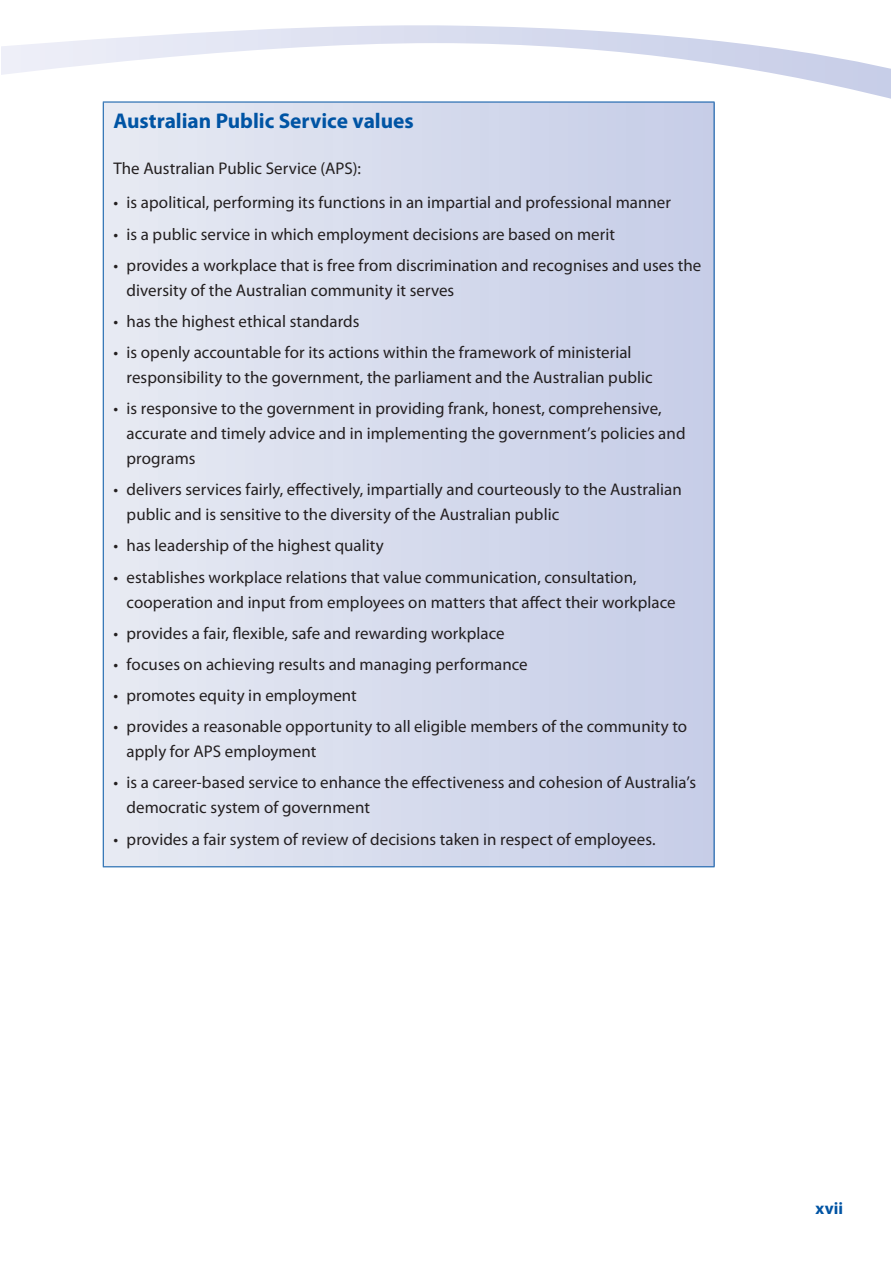
<style>
.page{position:relative;width:893px;height:1263px;background:#fff}
.page>*{position:absolute;margin:0;border:0;box-sizing:border-box;transform-origin:0 0}
.t1{font:700 21.45px "Myriad Pro";color:#0054a4}
.t2{font:16.95px/24.9px "Myriad Pro";color:#231f20}
.t3{font:700 16.95px "Myriad Pro";color:#0054a4}
</style>
<div class="page">
<svg style="left:2px;top:25px;width:889px;height:206px"></svg>
<div style="left:103px;top:102px;width:611px;height:765px;background:linear-gradient(to right,#e7eaf3,#c6cde7)"></div>
<hr style="left:103px;top:102px;width:1px;height:764px;background:#0054a4">
<hr style="left:714px;top:102px;width:1px;height:764px;background:#0054a4">
<hr style="left:103px;top:102px;width:611px;height:1px;background:#0054a4">
<hr style="left:103px;top:866px;width:611px;height:1px;background:#0054a4">
<p class="t1" style="left:113px;top:113px;width:302px">Australian Public Service values</p>
<p class="t2" style="left:113px;top:157px;width:249px">The Australian Public Service (APS):</p>
<p class="t2" style="left:113px;top:191px;width:559px">• is apolitical, performing its functions in an impartial and professional manner</p>
<p class="t2" style="left:113px;top:222px;width:503px">• is a public service in which employment decisions are based on merit</p>
<p class="t2" style="left:127px;top:254px;width:576px;text-indent:-13px">• provides a workplace that is free from discrimination and recognises and uses the diversity of the Australian community it serves</p>
<p class="t2" style="left:113px;top:310px;width:248px">• has the highest ethical standards</p>
<p class="t2" style="left:127px;top:341px;width:528px;text-indent:-13px">• is openly accountable for its actions within the framework of ministerial responsibility to the government, the parliament and the Australian public</p>
<p class="t2" style="left:127px;top:397px;width:560px;text-indent:-13px">• is responsive to the government in providing frank, honest, comprehensive, accurate and timely advice and in implementing the government’s policies and programs</p>
<p class="t2" style="left:127px;top:478px;width:557px;text-indent:-13px">• delivers services fairly, effectively, impartially and courteously to the Australian public and is sensitive to the diversity of the Australian public</p>
<p class="t2" style="left:113px;top:534px;width:272px">• has leadership of the highest quality</p>
<p class="t2" style="left:127px;top:566px;width:550px;text-indent:-13px">• establishes workplace relations that value communication, consultation, cooperation and input from employees on matters that affect their workplace</p>
<p class="t2" style="left:113px;top:622px;width:393px">• provides a fair, flexible, safe and rewarding workplace</p>
<p class="t2" style="left:113px;top:653px;width:416px">• focuses on achieving results and managing performance</p>
<p class="t2" style="left:113px;top:684px;width:245px">• promotes equity in employment</p>
<p class="t2" style="left:127px;top:715px;width:562px;text-indent:-13px">• provides a reasonable opportunity to all eligible members of the community to apply for APS employment</p>
<p class="t2" style="left:127px;top:771px;width:571px;text-indent:-13px">• is a career-based service to enhance the effectiveness and cohesion of Australia’s democratic system of government</p>
<p class="t2" style="left:113px;top:827px;width:544px">• provides a fair system of review of decisions taken in respect of employees.</p>
<p class="t3" style="left:815px;top:1201px;width:29px">xvii</p>
</div>
